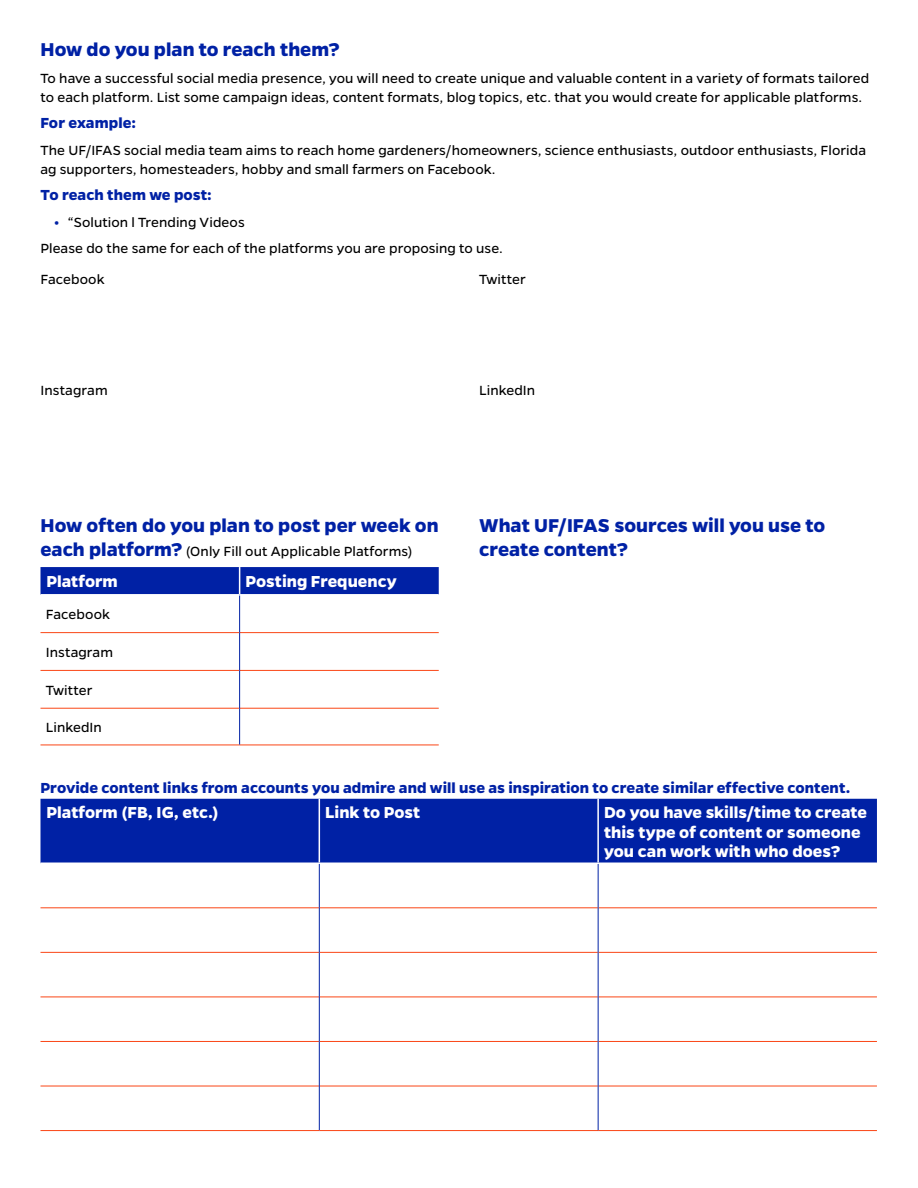
<style>
.page{position:relative;width:918px;height:1188px;background:#fff}
.page>*{position:absolute;margin:0;border:0;box-sizing:border-box;transform-origin:0 0}
.t1{font:700 21px/24px "Gentona";color:#0021a5}
.P_-_table_header{font:700 18px/19.5px "Gentona";color:#fff}
.t2{font:700 16.5px "Gentona";letter-spacing:.005em;color:#0021a5}
.P_-_body_no_indent{font:15px/19.5px "Gentona";letter-spacing:.005em;color:#000}
.s1{font-weight:700;color:#0021a5}
</style>
<div class="page">
<hr style="left:40px;top:632px;width:199px;height:1px;background:#fa4616">
<hr style="left:240px;top:632px;width:199px;height:1px;background:#fa4616">
<hr style="left:40px;top:670px;width:199px;height:1px;background:#fa4616">
<hr style="left:240px;top:670px;width:199px;height:1px;background:#fa4616">
<hr style="left:40px;top:708px;width:199px;height:1px;background:#fa4616">
<hr style="left:240px;top:708px;width:199px;height:1px;background:#fa4616">
<hr style="left:40px;top:745px;width:200px;height:1px;background:#fa4616">
<hr style="left:240px;top:745px;width:199px;height:1px;background:#fa4616">
<svg style="left:40px;top:567px;width:399px;height:28px;background:#0a2aa8"></svg>
<hr style="left:239px;top:596px;width:1px;height:37px;background:#0021a5">
<hr style="left:239px;top:633px;width:1px;height:37px;background:#0021a5">
<hr style="left:239px;top:670px;width:1px;height:38px;background:#0021a5">
<hr style="left:239px;top:708px;width:1px;height:37px;background:#0021a5">
<div style="left:40px;top:799px;width:837px;height:64px;background:#0021a5"></div>
<hr style="left:40px;top:907px;width:279px;height:1px;background:#fa4616">
<hr style="left:320px;top:907px;width:278px;height:1px;background:#fa4616">
<hr style="left:599px;top:907px;width:278px;height:1px;background:#fa4616">
<hr style="left:40px;top:952px;width:279px;height:1px;background:#fa4616">
<hr style="left:320px;top:952px;width:278px;height:1px;background:#fa4616">
<hr style="left:599px;top:952px;width:278px;height:1px;background:#fa4616">
<hr style="left:40px;top:997px;width:279px;height:1px;background:#fa4616">
<hr style="left:320px;top:997px;width:278px;height:1px;background:#fa4616">
<hr style="left:599px;top:997px;width:278px;height:1px;background:#fa4616">
<hr style="left:40px;top:1041px;width:279px;height:1px;background:#fa4616">
<hr style="left:320px;top:1041px;width:278px;height:1px;background:#fa4616">
<hr style="left:599px;top:1041px;width:278px;height:1px;background:#fa4616">
<hr style="left:40px;top:1086px;width:279px;height:1px;background:#fa4616">
<hr style="left:320px;top:1086px;width:278px;height:1px;background:#fa4616">
<hr style="left:599px;top:1086px;width:278px;height:1px;background:#fa4616">
<hr style="left:40px;top:1130px;width:279px;height:1px;background:#fa4616">
<hr style="left:319px;top:1130px;width:279px;height:1px;background:#fa4616">
<hr style="left:598px;top:1130px;width:279px;height:1px;background:#fa4616">
<hr style="left:319px;top:799px;width:1px;height:64px;background:#fff">
<hr style="left:597px;top:799px;width:2px;height:64px;background:#fff">
<hr style="left:598px;top:864px;width:1px;height:44px;background:#0021a5">
<hr style="left:598px;top:908px;width:1px;height:44px;background:#0021a5">
<hr style="left:598px;top:952px;width:1px;height:45px;background:#0021a5">
<hr style="left:598px;top:997px;width:1px;height:44px;background:#0021a5">
<hr style="left:598px;top:1041px;width:1px;height:45px;background:#0021a5">
<hr style="left:598px;top:1086px;width:1px;height:44px;background:#0021a5">
<hr style="left:319px;top:864px;width:1px;height:44px;background:#0021a5">
<hr style="left:319px;top:908px;width:1px;height:44px;background:#0021a5">
<hr style="left:319px;top:952px;width:1px;height:45px;background:#0021a5">
<hr style="left:319px;top:997px;width:1px;height:44px;background:#0021a5">
<hr style="left:319px;top:1041px;width:1px;height:45px;background:#0021a5">
<hr style="left:319px;top:1086px;width:1px;height:44px;background:#0021a5">
<h2 class="t1" style="left:40px;top:37px;width:301px">How do you plan to reach them?</h2>
<p class="P_-_body_no_indent" style="left:40px;top:68px;width:830px">To have a successful social media presence, you will need to create unique and valuable content in a variety of formats tailored to each platform. List some campaign ideas, content formats, blog topics, etc. that you would create for applicable platforms.</p>
<p class="t2" style="left:40px;top:114px;width:97px">For example:</p>
<p class="P_-_body_no_indent" style="left:40px;top:140px;width:827px">The UF/IFAS social media team aims to reach home gardeners/homeowners, science enthusiasts, outdoor enthusiasts, Florida ag supporters, homesteaders, hobby and small farmers on Facebook.</p>
<p class="t2" style="left:40px;top:186px;width:173px">To reach them we post:</p>
<p class="P_-_body_no_indent" style="left:54px;top:212px;width:192px"><span class="s1">•</span> “Solution l Trending Videos</p>
<p class="P_-_body_no_indent" style="left:40px;top:238px;width:464px">Please do the same for each of the platforms you are proposing to use.</p>
<p class="P_-_body_no_indent" style="left:40px;top:270px;width:66px">Facebook</p>
<p class="P_-_body_no_indent" style="left:479px;top:270px;width:48px">Twitter</p>
<p class="P_-_body_no_indent" style="left:40px;top:381px;width:69px">Instagram</p>
<p class="P_-_body_no_indent" style="left:479px;top:381px;width:57px">LinkedIn</p>
<h2 class="t1" style="left:40px;top:513px;width:400px">How often do you plan to post per week on each platform?</h2>
<p class="P_-_body_no_indent" style="left:186px;top:542px;width:228px">(Only Fill out Applicable Platforms)</p>
<p class="P_-_table_header" style="left:46px;top:572px;width:73px">Platform</p>
<p class="P_-_table_header" style="left:246px;top:572px;width:153px">Posting Frequency</p>
<p class="P_-_body_no_indent" style="left:46px;top:605px;width:66px">Facebook</p>
<p class="P_-_body_no_indent" style="left:46px;top:643px;width:69px">Instagram</p>
<p class="P_-_body_no_indent" style="left:46px;top:680px;width:48px">Twitter</p>
<p class="P_-_body_no_indent" style="left:46px;top:718px;width:57px">LinkedIn</p>
<h2 class="t1" style="left:479px;top:513px;width:348px">What UF/IFAS sources will you use to create content?</h2>
<p class="t2" style="left:40px;top:778px;width:811px">Provide content links from accounts you admire and will use as inspiration to create similar effective content.</p>
<p class="P_-_table_header" style="left:46px;top:803px;width:174px">Platform (FB, IG, etc.)</p>
<p class="P_-_table_header" style="left:325px;top:803px;width:97px">Link to Post</p>
<p class="P_-_table_header" style="left:604px;top:803px;width:264px">Do you have skills/time to create this type of content or someone you can work with who does?</p>
</div>
